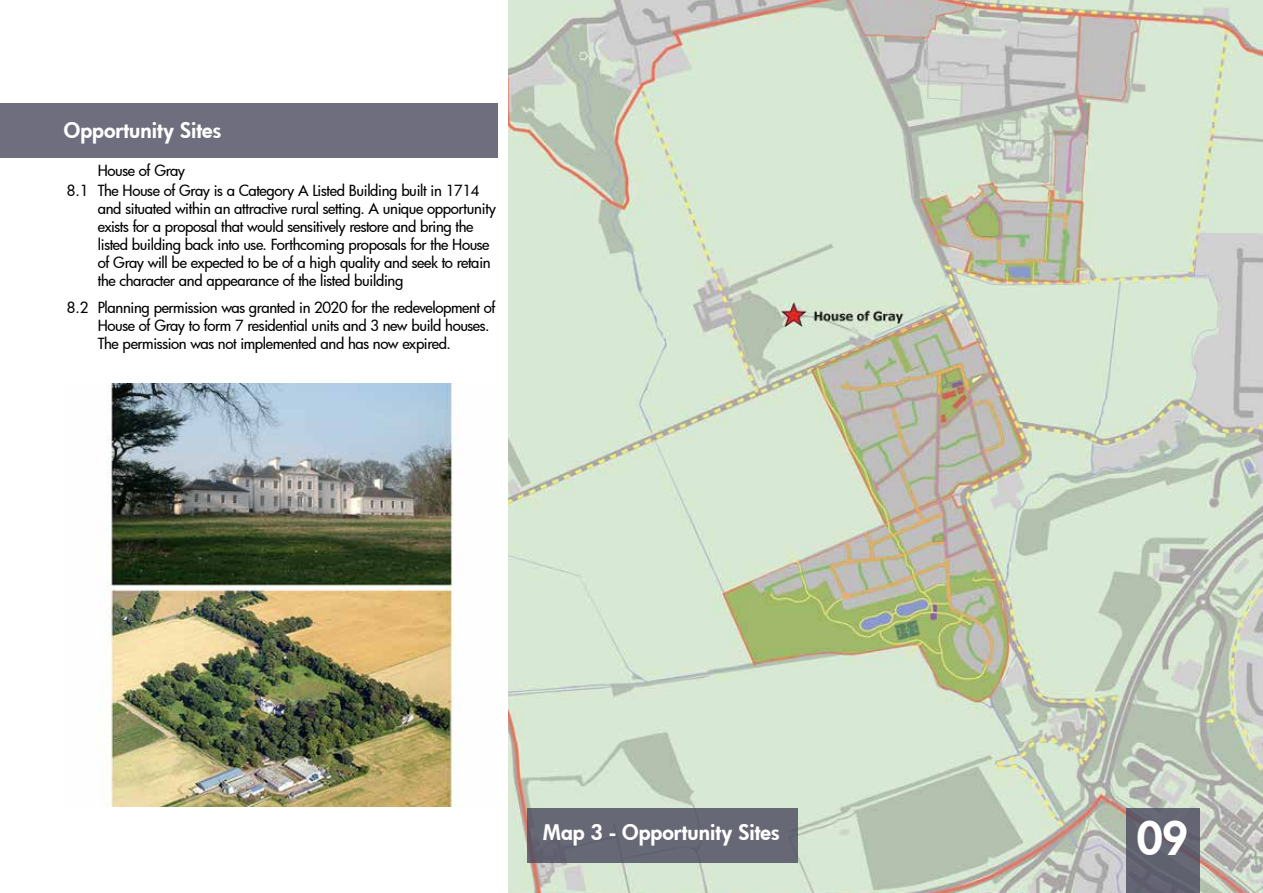
<style>
.page{position:relative;width:1263px;height:893px;background:#fff}
.page>*{position:absolute;margin:0;border:0;box-sizing:border-box;transform-origin:0 0}
.t1{font:800 45px "Futura";color:#fff}
.t2{font:800 21px "Futura";color:#fff}
.t3{font:500 15px/18px "Futura";letter-spacing:-.025em;color:#000}
</style>
<div class="page">
<div style="left:0;top:103px;width:498px;height:54px;background:#6e6e7e"></div>
<img style="left:106px;top:384px;width:355px;height:423px">
<img style="left:508px;top:0;width:755px;height:893px">
<div style="left:1126px;top:808px;width:73px;height:85px;background:#636371"></div>
<div style="left:527px;top:808px;width:270px;height:54px;background:#666975"></div>
<p class="t2" style="left:64px;top:116px;width:159px">Opportunity Sites</p>
<p class="t3" style="left:98px;top:161px;width:89px">House of Gray</p>
<p class="t3" style="left:98px;top:181px;width:400px;text-indent:-31px">8.1 The House of Gray is a Category A Listed Building built in 1714 and situated within an attractive rural setting. A unique opportunity exists for a proposal that would sensitively restore and bring the listed building back into use. Forthcoming proposals for the House of Gray will be expected to be of a high quality and seek to retain the character and appearance of the listed building</p>
<p class="t3" style="left:98px;top:298px;width:399px;text-indent:-31px">8.2 Planning permission was granted in 2020 for the redevelopment of<br>House of Gray to form 7 residential units and 3 new build houses.<br>The permission was not implemented and has now expired.</p>
<p class="t2" style="left:543px;top:818px;width:238px">Map 3 - Opportunity Sites</p>
<p class="t1" style="left:1137px;top:808px;width:53px">09</p>
</div>
